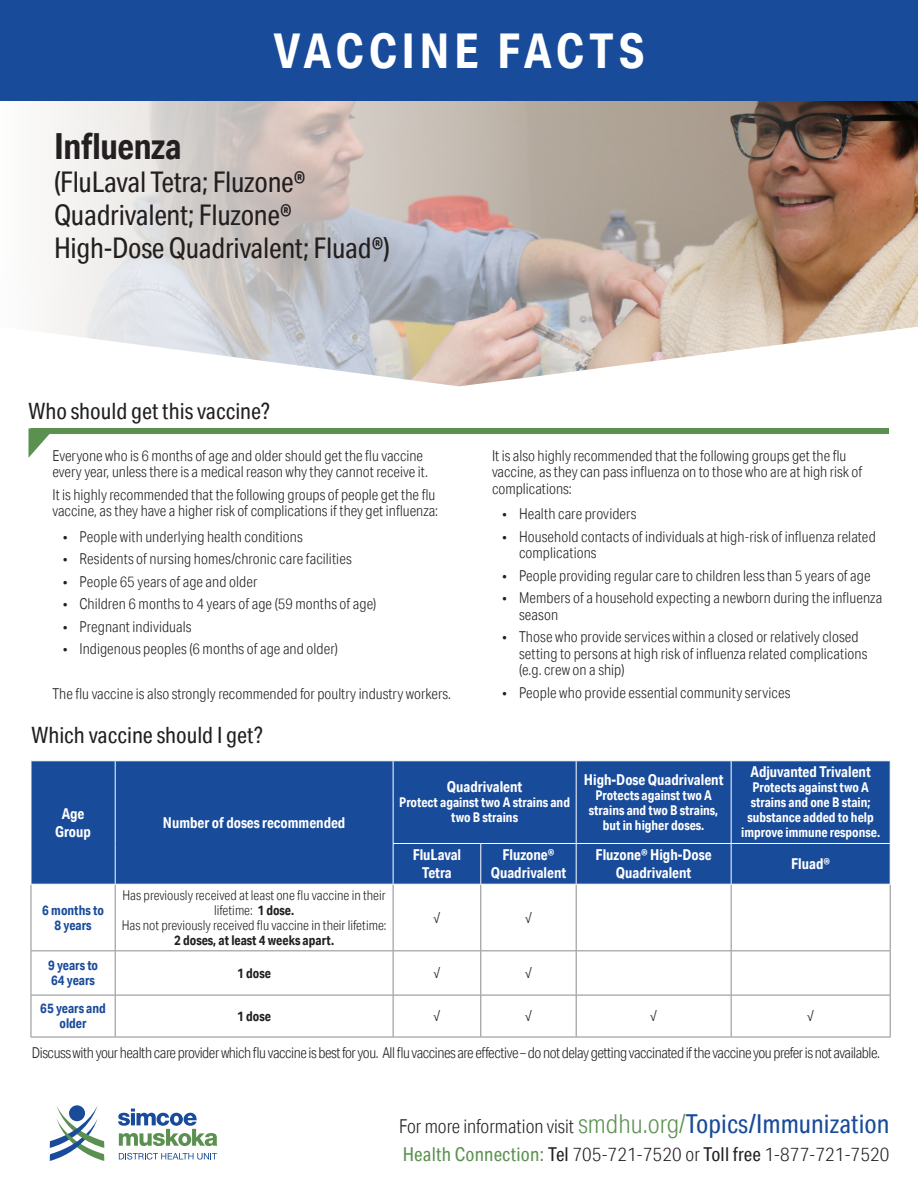
<style>
.page{position:relative;width:918px;height:1188px;background:#fff}
.page>*{position:absolute;margin:0;border:0;box-sizing:border-box;transform-origin:0 0}
.H1_Gray_Titles{font:700 48px "Aktiv Grotesk Cd";letter-spacing:.09em;color:#fff}
.t1{font:700 36px "Aktiv Grotesk Cd";letter-spacing:-.01em;color:#231f20}
.t2{font:28.5px/33px "Aktiv Grotesk Cd";letter-spacing:-.01em;color:#231f20}
.t3{font:22.5px "Aktiv Grotesk Cd";color:#231f20}
.t4{font:300 19.2px/27.9px "Aktiv Grotesk Cd";color:#231f20}
.t5{font:300 15px/16.5px "Aktiv Grotesk Cd";color:#231f20}
.t6{font:700 15px/18px "Aktiv Grotesk Cd";color:#fff;text-align:center}
.t7{font:300 15px "Aktiv Grotesk Cd";letter-spacing:-.03em;color:#231f20}
.t8{font:700 13.5px/15px "Aktiv Grotesk Cd";color:#fff;text-align:center}
.t9{font:300 13.5px/15px "Aktiv Grotesk Cd";color:#231f20;text-align:center}
.t10{font:700 13.5px/15px "Aktiv Grotesk Cd";color:#194b9b;text-align:center}
.t11{font:700 13.5px "Aktiv Grotesk Cd";color:#231f20}
.s1{font-weight:700}
.s2{font-size:26.1px;color:#5b9150}
.s3{font-weight:400;font-size:26.1px;color:#194b9b}
.s4{font-weight:400;color:#5b9150}
.s5{font-weight:400}
</style>
<div class="page">
<img style="left:889px;top:101px;width:29px;height:230px">
<img style="left:51px;top:101px;width:838px;height:286px">
<svg style="left:118px;top:1109px;width:99px;height:37px"></svg>
<svg style="left:119px;top:1153px;width:98px;height:7px"></svg>
<svg style="left:50px;top:1105px;width:54px;height:56px"></svg>
<div style="left:31px;top:428px;width:858px;height:6px;background:#5b9150"></div>
<svg style="left:28px;top:428px;width:22px;height:30px"></svg>
<div style="left:32px;top:761px;width:858px;height:123px;background:#194b9b"></div>
<hr style="left:31px;top:885px;width:1px;height:65px;background:#8a8c8f">
<hr style="left:115px;top:885px;width:1px;height:65px;background:#8a8c8f">
<hr style="left:393px;top:885px;width:1px;height:65px;background:#8a8c8f">
<hr style="left:480px;top:885px;width:1px;height:65px;background:#8a8c8f">
<hr style="left:576px;top:885px;width:1px;height:65px;background:#8a8c8f">
<hr style="left:731px;top:885px;width:1px;height:65px;background:#8a8c8f">
<hr style="left:890px;top:885px;width:1px;height:65px;background:#8a8c8f">
<hr style="left:31px;top:950px;width:84px;height:1px;background:#8a8c8f">
<hr style="left:31px;top:951px;width:1px;height:44px;background:#8a8c8f">
<hr style="left:115px;top:950px;width:278px;height:1px;background:#8a8c8f">
<hr style="left:115px;top:951px;width:1px;height:44px;background:#8a8c8f">
<hr style="left:393px;top:950px;width:88px;height:1px;background:#8a8c8f">
<hr style="left:393px;top:951px;width:1px;height:44px;background:#8a8c8f">
<hr style="left:481px;top:950px;width:95px;height:1px;background:#8a8c8f">
<hr style="left:480px;top:951px;width:1px;height:44px;background:#8a8c8f">
<hr style="left:576px;top:950px;width:155px;height:1px;background:#8a8c8f">
<hr style="left:576px;top:951px;width:1px;height:44px;background:#8a8c8f">
<hr style="left:731px;top:950px;width:160px;height:1px;background:#8a8c8f">
<hr style="left:731px;top:951px;width:1px;height:44px;background:#8a8c8f">
<hr style="left:890px;top:951px;width:1px;height:44px;background:#8a8c8f">
<hr style="left:31px;top:995px;width:84px;height:1px;background:#8a8c8f">
<hr style="left:31px;top:995px;width:1px;height:42px;background:#8a8c8f">
<hr style="left:115px;top:995px;width:278px;height:1px;background:#8a8c8f">
<hr style="left:115px;top:995px;width:1px;height:42px;background:#8a8c8f">
<hr style="left:393px;top:995px;width:88px;height:1px;background:#8a8c8f">
<hr style="left:393px;top:995px;width:1px;height:42px;background:#8a8c8f">
<hr style="left:481px;top:995px;width:95px;height:1px;background:#8a8c8f">
<hr style="left:480px;top:995px;width:1px;height:42px;background:#8a8c8f">
<hr style="left:576px;top:995px;width:155px;height:1px;background:#8a8c8f">
<hr style="left:576px;top:995px;width:1px;height:42px;background:#8a8c8f">
<hr style="left:731px;top:995px;width:160px;height:1px;background:#8a8c8f">
<hr style="left:731px;top:995px;width:1px;height:42px;background:#8a8c8f">
<hr style="left:890px;top:995px;width:1px;height:42px;background:#8a8c8f">
<hr style="left:31px;top:1037px;width:84px;height:1px;background:#8a8c8f">
<hr style="left:115px;top:1037px;width:278px;height:1px;background:#8a8c8f">
<hr style="left:393px;top:1037px;width:88px;height:1px;background:#8a8c8f">
<hr style="left:481px;top:1037px;width:95px;height:1px;background:#8a8c8f">
<hr style="left:576px;top:1037px;width:155px;height:1px;background:#8a8c8f">
<hr style="left:731px;top:1037px;width:160px;height:1px;background:#8a8c8f">
<hr style="left:115px;top:761px;width:1px;height:82px;background:#fff">
<hr style="left:393px;top:761px;width:1px;height:82px;background:#fff">
<hr style="left:576px;top:761px;width:1px;height:82px;background:#fff">
<hr style="left:731px;top:761px;width:1px;height:82px;background:#fff">
<hr style="left:115px;top:843px;width:1px;height:41px;background:#fff">
<hr style="left:393px;top:843px;width:88px;height:1px;background:#fff">
<hr style="left:393px;top:844px;width:1px;height:40px;background:#fff">
<hr style="left:481px;top:843px;width:95px;height:1px;background:#fff">
<hr style="left:480px;top:844px;width:1px;height:40px;background:#fff">
<hr style="left:576px;top:843px;width:155px;height:1px;background:#fff">
<hr style="left:576px;top:844px;width:1px;height:40px;background:#fff">
<hr style="left:731px;top:843px;width:160px;height:1px;background:#fff">
<hr style="left:731px;top:844px;width:1px;height:40px;background:#fff">
<div style="left:0;top:0;width:918px;height:101px;background:#194b9b"></div>
<h1 class="H1_Gray_Titles" style="left:273px;top:21px;width:373px">VACCINE FACTS</h1>
<p class="t1" style="left:54px;top:124px;width:129px">Influenza</p>
<p class="t2" style="left:54px;top:165px;width:337px">(FluLaval Tetra; Fluzone®<br>Quadrivalent; Fluzone®<br>High-Dose Quadrivalent; Fluad®)</p>
<p class="t3" style="left:28px;top:398px;width:243px">Who should get this vaccine?</p>
<p class="t5" style="left:52px;top:447px;width:377px">Everyone who is 6 months of age and older should get the flu vaccine every year, unless there is a medical reason why they cannot receive it.</p>
<p class="t5" style="left:52px;top:486px;width:387px">It is highly recommended that the following groups of people get the flu vaccine, as they have a higher risk of complications if they get influenza:</p>
<p class="t5" style="left:63px;top:528px;width:241px">• People with underlying health conditions</p>
<p class="t5" style="left:63px;top:551px;width:290px">• Residents of nursing homes/chronic care facilities</p>
<p class="t5" style="left:63px;top:573px;width:196px">• People 65 years of age and older</p>
<p class="t5" style="left:63px;top:596px;width:315px">• Children 6 months to 4 years of age (59 months of age)</p>
<p class="t5" style="left:63px;top:618px;width:130px">• Pregnant individuals</p>
<p class="t5" style="left:63px;top:641px;width:277px">• Indigenous peoples (6 months of age and older)</p>
<p class="t5" style="left:52px;top:686px;width:400px">The flu vaccine is also strongly recommended for poultry industry workers.</p>
<p class="t3" style="left:32px;top:722px;width:233px">Which vaccine should I get?</p>
<p class="t5" style="left:492px;top:447px;width:372px">It is also highly recommended that the following groups get the flu vaccine, as they can pass influenza on to those who are at high risk of complications:</p>
<p class="t5" style="left:502px;top:506px;width:136px">• Health care providers</p>
<p class="t5" style="left:519px;top:528px;width:358px;text-indent:-16px">• Household contacts of individuals at high-risk of influenza related complications</p>
<p class="t5" style="left:502px;top:567px;width:370px">• People providing regular care to children less than 5 years of age</p>
<p class="t5" style="left:519px;top:590px;width:365px;text-indent:-16px">• Members of a household expecting a newborn during the influenza season</p>
<p class="t5" style="left:519px;top:629px;width:350px;text-indent:-16px">• Those who provide services within a closed or relatively closed setting to persons at high risk of influenza related complications (e.g. crew on a ship)</p>
<p class="t5" style="left:502px;top:684px;width:290px">• People who provide essential community services</p>
<p class="t6" style="left:55px;top:804px;width:37px">Age<br>Group</p>
<p class="t6" style="left:163px;top:813px;width:184px">Number of doses recommended</p>
<p class="t10" style="left:42px;top:902px;width:63px">6 months to<br>8 years</p>
<p class="t9" style="left:123px;top:887px;width:265px">Has previously received at least one flu vaccine in their lifetime: <span class="s1">1 dose.</span></p>
<p class="t9" style="left:122px;top:917px;width:266px">Has not previously received flu vaccine in their lifetime:<br><span class="s1">2 doses, at least 4 weeks apart.</span></p>
<p class="t6" style="left:447px;top:778px;width:77px">Quadrivalent</p>
<p class="t8" style="left:399px;top:795px;width:172px">Protect against two A strains and two B strains</p>
<p class="t6" style="left:584px;top:770px;width:141px">High-Dose Quadrivalent</p>
<p class="t8" style="left:589px;top:788px;width:131px">Protects against two A strains and two B strains, but in higher doses.</p>
<p class="t6" style="left:751px;top:763px;width:122px">Adjuvanted Trivalent</p>
<p class="t8" style="left:741px;top:780px;width:140px">Protects against two A strains and one B stain; substance added to help improve immune response.</p>
<p class="t6" style="left:413px;top:846px;width:50px">FluLaval<br>Tetra</p>
<p class="t6" style="left:491px;top:846px;width:77px">Fluzone®<br>Quadrivalent</p>
<p class="t6" style="left:596px;top:846px;width:118px">Fluzone® High-Dose<br>Quadrivalent</p>
<p class="t6" style="left:791px;top:855px;width:40px">Fluad®</p>
<p class="t5" style="left:434px;top:909px;width:8px">√</p>
<p class="t5" style="left:525px;top:909px;width:8px">√</p>
<p class="t10" style="left:48px;top:958px;width:52px;text-align:left">9 years to<br>64 years</p>
<p class="t11" style="left:237px;top:965px;width:35px">1 dose</p>
<p class="t5" style="left:434px;top:965px;width:8px">√</p>
<p class="t5" style="left:525px;top:965px;width:8px">√</p>
<p class="t10" style="left:40px;top:1001px;width:67px">65 years and older</p>
<p class="t11" style="left:237px;top:1008px;width:35px">1 dose</p>
<p class="t5" style="left:434px;top:1008px;width:8px">√</p>
<p class="t5" style="left:525px;top:1008px;width:8px">√</p>
<p class="t5" style="left:650px;top:1008px;width:8px">√</p>
<p class="t5" style="left:807px;top:1008px;width:8px">√</p>
<p class="t7" style="left:32px;top:1044px;width:850px">Discuss with your health care provider which flu vaccine is best for you. All flu vaccines are effective – do not delay getting vaccinated if the vaccine you prefer is not available.</p>
<p class="t4" style="left:399px;top:1112px;width:492px">For more information visit <span class="s2">smdhu.org/</span><span class="s3">Topics/Immunization<br></span><span class="s4">Health Connection:</span> <span class="s5">Tel</span> 705-721-7520 or <span class="s5">Toll free</span> 1-877-721-7520</p>
</div>
